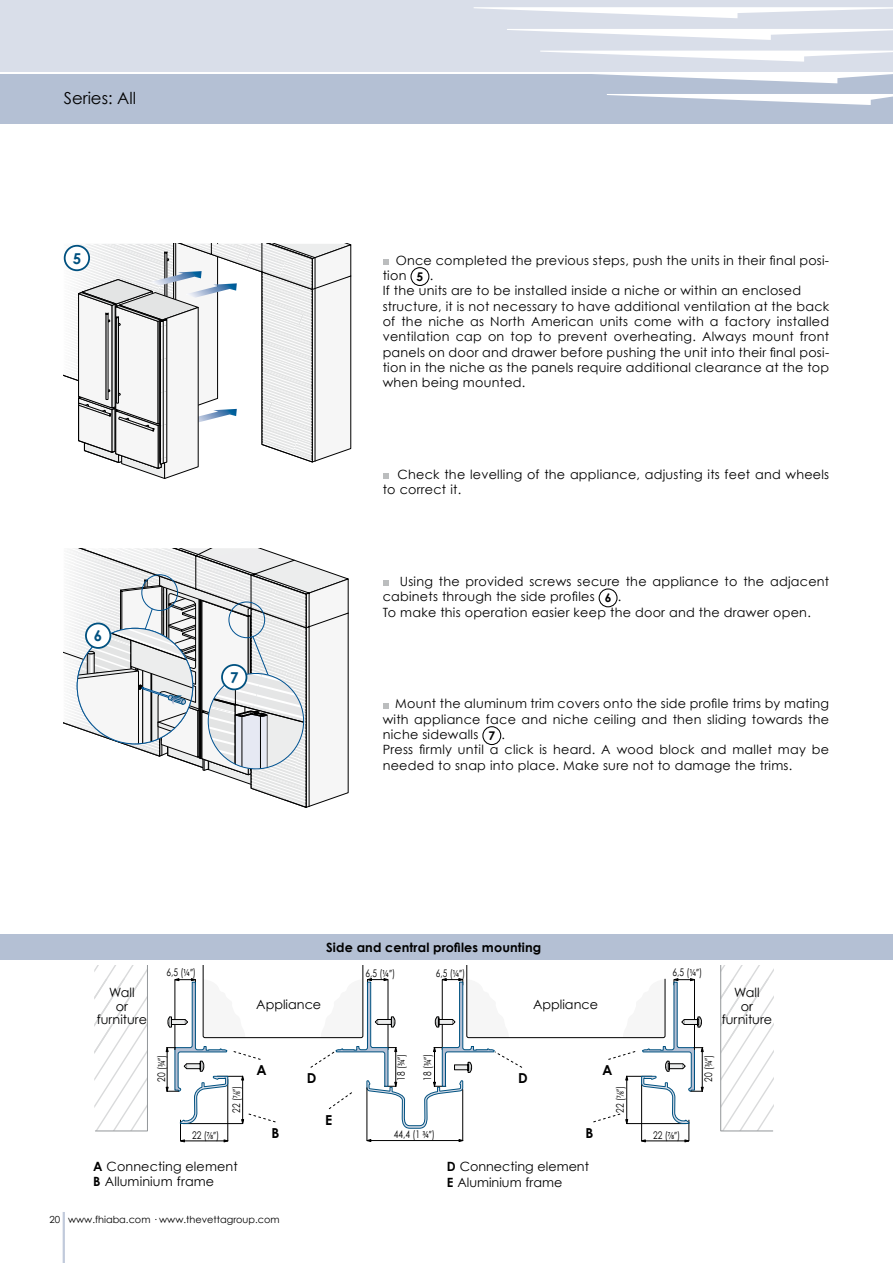
<style>
.page{position:relative;width:893px;height:1263px;background:#fff}
.page>*{position:absolute;margin:0;border:0;box-sizing:border-box;transform-origin:0 0}
.t1{font:16.5px "Century Gothic";color:#000}
.t2{font:700 15px "Century Gothic";color:#005180}
.t3{font:700 13.8px "Century Gothic";color:#000}
.t4{font:12.75px/15.3px "Century Gothic";letter-spacing:.02em;color:#000}
.t5{font:12.75px/13.5px "Century Gothic";color:#000;text-align:center}
.t6{font:700 12.75px "Century Gothic";letter-spacing:.01em;color:#000}
.t7{font:10.5px "Century Gothic";color:#000;scale:.8 1}
.t8{font:9.75px "Century Gothic";color:#000}
.s1{font-family:"Myriad Pro"}
.s2{font-weight:700}
</style>
<div class="page">
<div style="left:0;top:0;width:893px;height:72px;background:#d9dee9"></div>
<div style="left:0;top:72px;width:893px;height:51px;background:#b4c0d4"></div>
<hr style="left:0;top:72px;width:893px;height:1px;background:#fff">
<svg style="left:474px;top:7px;width:419px;height:98px"></svg>
<hr style="left:63px;top:1212px;width:2px;height:51px;background:#c1cadb">
<svg style="left:64px;top:548px;width:285px;height:260px"></svg>
<svg style="left:64px;top:244px;width:288px;height:235px"></svg>
<div style="left:65px;top:246px;width:24px;height:24px;background:#fff;border-radius:50%"></div>
<div style="left:64px;top:245px;width:26px;height:26px;border:2px solid #005180;border-radius:50%"></div>
<div style="left:222px;top:665px;width:24px;height:24px;background:#fff;border-radius:50%"></div>
<div style="left:221px;top:664px;width:26px;height:26px;border:2px solid #005180;border-radius:50%"></div>
<div style="left:86px;top:623px;width:24px;height:25px;background:#fff;border-radius:50%"></div>
<div style="left:85px;top:622px;width:26px;height:27px;border:2px solid #005180;border-radius:50%"></div>
<svg style="left:94px;top:965px;width:54px;height:167px"></svg>
<svg style="left:720px;top:965px;width:54px;height:167px"></svg>
<div style="left:0;top:934px;width:893px;height:26px;background:#b4c0d4"></div>
<svg style="left:383px;top:259px;width:5px;height:6px"></svg>
<div style="left:410px;top:267px;width:19px;height:19px;border:1px solid #000;border-radius:50%"></div>
<svg style="left:383px;top:473px;width:5px;height:6px"></svg>
<svg style="left:383px;top:580px;width:5px;height:6px"></svg>
<div style="left:599px;top:588px;width:18px;height:19px;border:1px solid #000;border-radius:50%"></div>
<svg style="left:383px;top:703px;width:5px;height:5px"></svg>
<div style="left:482px;top:726px;width:19px;height:19px;border:1px solid #000;border-radius:50%"></div>
<svg style="left:166px;top:965px;width:537px;height:178px"></svg>
<p class="t1" style="left:64px;top:88px;width:74px">Series: All</p>
<p class="t2" style="left:73px;top:249px;width:10px">5</p>
<p class="t2" style="left:94px;top:626px;width:10px">6</p>
<p class="t2" style="left:230px;top:668px;width:10px">7</p>
<p class="t4" style="left:383px;top:252px;width:448px;text-indent:13px">Once completed the previous steps, push the units in their final posi&shy;tion <sub>5</sub> .<br>If the units are to be installed inside a niche or within an enclosed structure, it is not necessary to have additional ventilation at the back of the niche as North American units come with a factory installed ventilation cap on top to prevent overheating. Always mount front panels on door and drawer before pushing the unit into their final posi&shy;tion in the niche as the panels require additional clearance at the top when being mounted.</p>
<p class="t4" style="left:383px;top:466px;width:448px;text-indent:15px">Check the levelling of the appliance, adjusting its feet and wheels to correct it.</p>
<p class="t4" style="left:383px;top:574px;width:448px;text-indent:17px">Using the provided screws secure the appliance to the adjacent cabinets through the side profiles <sub>6</sub> .<br>To make this operation easier keep the door and the drawer open.</p>
<p class="t4" style="left:383px;top:696px;width:448px;text-indent:13px">Mount the aluminum trim covers onto the side profile trims by mating with appliance face and niche ceiling and then sliding towards the niche sidewalls <sub>7</sub> .<br>Press firmly until a click is heard. A wood block and mallet may be needed to snap into place. Make sure not to damage the trims.</p>
<p class="t5" style="left:97px;top:986px;width:52px">Wall<br>or furniture</p>
<p class="t6" style="left:326px;top:940px;width:216px">Side and central profiles mounting</p>
<p class="t7" style="left:167px;top:966px;width:38px">6,5 (<span class="s1">¼”</span>)</p>
<p class="t7" style="left:673px;top:966px;width:38px">6,5 (<span class="s1">¼”</span>)</p>
<p class="t7" style="left:366px;top:966px;width:38px">6,5 (<span class="s1">¼”</span>)</p>
<p class="t7" style="left:436px;top:966px;width:38px">6,5 (<span class="s1">¼”</span>)</p>
<p class="t5" style="left:256px;top:997px;width:66px">Appliance</p>
<p class="t5" style="left:533px;top:997px;width:66px">Appliance</p>
<p class="t5" style="left:722px;top:986px;width:52px">Wall<br>or furniture</p>
<p class="t7" style="left:394px;top:1081px;width:35px;rotate:-90deg">18 (<span class="s1">¾”</span>)</p>
<p class="t7" style="left:421px;top:1081px;width:35px;rotate:-90deg">18 (<span class="s1">¾”</span>)</p>
<p class="t7" style="left:155px;top:1082px;width:35px;rotate:-90deg">20 (<span class="s1">¾”</span>)</p>
<p class="t7" style="left:702px;top:1082px;width:35px;rotate:-90deg">20 (<span class="s1">¾”</span>)</p>
<p class="t7" style="left:230px;top:1112px;width:35px;rotate:-90deg">22 (<span class="s1">7⁄8”</span>)</p>
<p class="t7" style="left:614px;top:1112px;width:35px;rotate:-90deg">22 (<span class="s1">7⁄8”</span>)</p>
<p class="t7" style="left:192px;top:1129px;width:35px">22 (<span class="s1">7⁄8”</span>)</p>
<p class="t7" style="left:653px;top:1129px;width:35px">22 (<span class="s1">7⁄8”</span>)</p>
<p class="t3" style="left:256px;top:1062px;width:12px">A</p>
<p class="t3" style="left:307px;top:1070px;width:11px">D</p>
<p class="t3" style="left:518px;top:1070px;width:11px">D</p>
<p class="t3" style="left:325px;top:1111px;width:9px">E</p>
<p class="t3" style="left:271px;top:1124px;width:9px">B</p>
<p class="t3" style="left:585px;top:1124px;width:9px">B</p>
<p class="t7" style="left:394px;top:1128px;width:53px">44,4 (1 <span class="s1">¾”</span>)</p>
<p class="t4" style="left:93px;top:1158px;width:146px"><span class="s2">A</span> Connecting element<br><span class="s2">B</span> Alluminium frame</p>
<p class="t5" style="left:447px;top:1157px;width:144px;line-height:16.5px;text-align:left"><span class="s2">D</span> Connecting element<br><span class="s2">E</span> Aluminium frame</p>
<p class="t8" style="left:49px;top:1213px;width:12px">20</p>
<p class="t8" style="left:68px;top:1213px;width:213px">www.fhiaba.com · www.thevettagroup.com</p>
</div>
